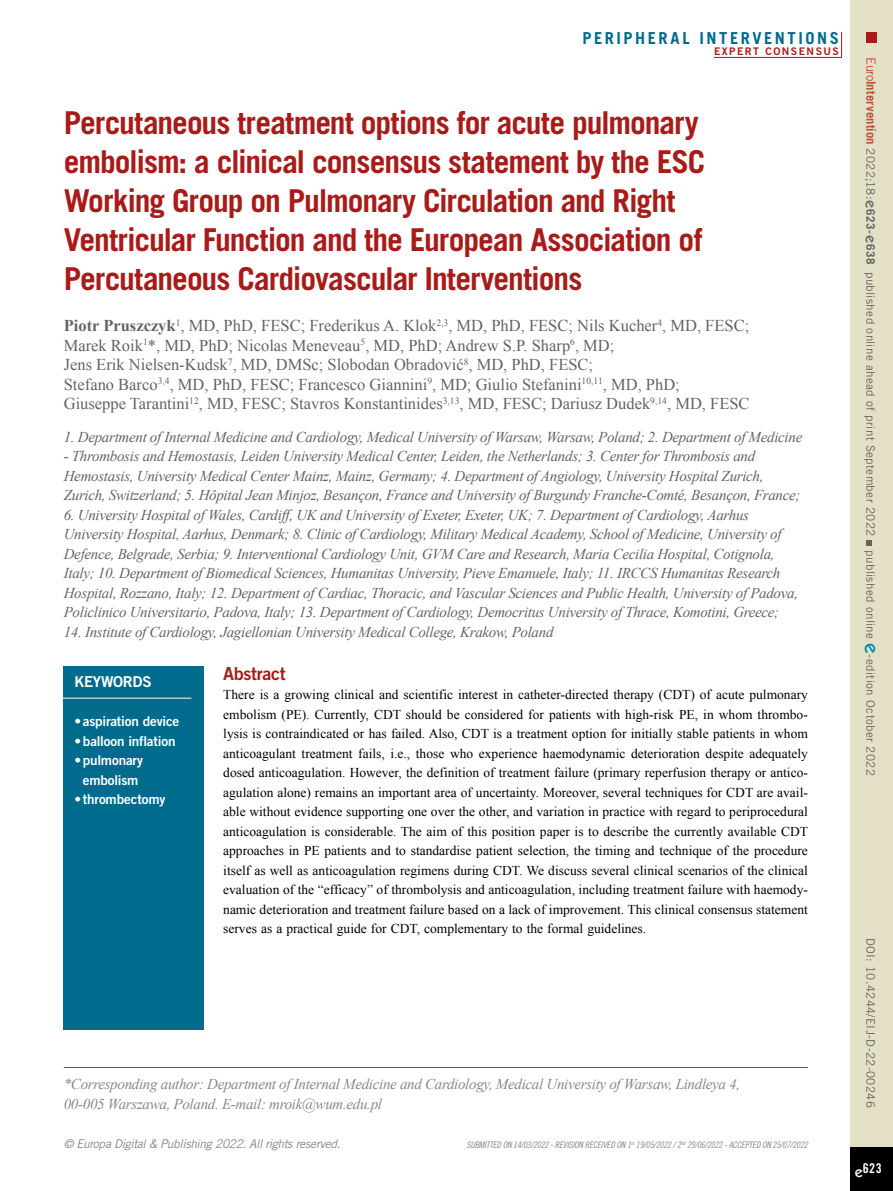
<style>
.page{position:relative;width:893px;height:1191px;background:#fff}
.page>*{position:absolute;margin:0;border:0;box-sizing:border-box;transform-origin:0 0}
.t1{font:700 31.5px/39px "Trade Gothic LT Std";letter-spacing:-.035em;color:#a91b18}
.t2{font:18px "Trade Gothic LT Std Bd 2";letter-spacing:-.02em;color:#a91b18}
.t3{font:16.5px/19.5px "Times New Roman";color:#646363}
.t4{font:700 16.5px "Trade Gothic LT Std";letter-spacing:.15em;color:#006b8d}
.t5{font:italic 15px/19.5px "Times New Roman";letter-spacing:-.02em;color:#646363}
.t6{font:italic 15px/19.5px "Times New Roman";letter-spacing:-.02em;color:#878787}
.t7{font:15px "Trade Gothic LT Std Bd 2";letter-spacing:-.02em;color:#fff}
.t8{font:13.5px/19.5px "Times New Roman";color:#000;text-align:justify}
.t9{font:13.5px/19.5px "Trade Gothic LT Std Bd 2";letter-spacing:-.015em;color:#fff;text-align:center}
.t10{font:13.5px "Trade Gothic LT Std Bd Cn 20";color:#fff}
.t11{font:italic 12px "Trade Gothic LT Std";letter-spacing:-.03em;color:#878787}
.t12{font:11.7px "Trade Gothic LT Std";letter-spacing:.03em;color:#646363}
.t13{font:10.5px "Trade Gothic LT Std Bd 2";letter-spacing:.14em;color:#a91b18}
.t14{font:9px "Trade Gothic LT Std Cn 18 Obl";letter-spacing:-.02em;color:#878787}
.s1{font-weight:700}
.s2{font-size:12.75px;color:#bc533d}
.s3{font-weight:700;font-size:12.75px;color:#bc533d}
.s4{font-family:"ITC Kabel Std";font-weight:500;font-size:15px}
.s5{font-family:"ITC Kabel Std";font-weight:500;font-size:19.5px;color:#008aa8}
</style>
<div class="page">
<div style="left:850px;top:0;width:43px;height:1191px;background:#e4e0c5"></div>
<div style="left:850px;top:1147px;width:43px;height:44px;background:#000"></div>
<div style="left:866px;top:32px;width:11px;height:10px;background:#a91b18"></div>
<svg style="left:867px;top:540px;width:5px;height:6px"></svg>
<hr style="left:714px;top:57px;width:128px;height:1px;background:#a91b18">
<svg style="left:841px;top:32px;width:1px;height:25px"></svg>
<hr style="left:64px;top:1067px;width:744px;height:1px;background:#575756">
<div style="left:64px;top:665px;width:140px;height:364px;background:#006b8d"></div>
<hr style="left:62px;top:698px;width:129px;height:1px;background:#fff">
<p class="t4" style="left:582px;top:28px;width:258px">PERIPHERAL INTERVENTIONS</p>
<p class="t13" style="left:714px;top:45px;width:127px">EXPERT CONSENSUS</p>
<p class="t1" style="left:64px;top:103px;width:643px">Percutaneous treatment options for acute pulmonary embolism: a clinical consensus statement by the ESC Working Group on Pulmonary Circulation and Right Ventricular Function and the European Association of Percutaneous Cardiovascular Interventions</p>
<p class="t3" style="left:64px;top:316px;width:687px"><span class="s1">Piotr Pruszczyk</span><sup>1</sup>, MD, PhD, FESC; Frederikus A. Klok<sup>2,3</sup>, MD, PhD, FESC; Nils Kucher<sup>4</sup>, MD, FESC; Marek Roik<sup>1</sup>*, MD, PhD; Nicolas Meneveau<sup>5</sup>, MD, PhD; Andrew S.P. Sharp<sup>6</sup>, MD;<br>Jens Erik Nielsen-Kudsk<sup>7</sup>, MD, DMSc; Slobodan Obradović<sup>8</sup>, MD, PhD, FESC;<br>Stefano Barco<sup>3,4</sup>, MD, PhD, FESC; Francesco Giannini<sup>9</sup>, MD; Giulio Stefanini<sup>10,11</sup>, MD, PhD;<br>Giuseppe Tarantini<sup>12</sup>, MD, FESC; Stavros Konstantinides<sup>3,13</sup>, MD, FESC; Dariusz Dudek<sup>9,14</sup>, MD, FESC</p>
<p class="t5" style="left:64px;top:426px;width:740px">1. Department of Internal Medicine and Cardiology, Medical University of Warsaw, Warsaw, Poland; 2. Department of Medicine</p>
<p class="t5" style="left:64px;top:446px;width:738px">- Thrombosis and Hemostasis, Leiden University Medical Center, Leiden, the Netherlands; 3. Center for Thrombosis and<br>Hemostasis, University Medical Center Mainz, Mainz, Germany; 4. Department of Angiology, University Hospital Zurich,<br>Zurich, Switzerland; 5. Hôpital Jean Minjoz, Besançon, France and University of Burgundy Franche-Comté, Besançon, France;</p>
<p class="t5" style="left:64px;top:504px;width:736px">6. University Hospital of Wales, Cardiff, UK and University of Exeter, Exeter, UK; 7. Department of Cardiology, Aarhus University Hospital, Aarhus, Denmark; 8. Clinic of Cardiology, Military Medical Academy, School of Medicine, University of Defence, Belgrade, Serbia; 9. Interventional Cardiology Unit, GVM Care and Research, Maria Cecilia Hospital, Cotignola, Italy; 10. Department of Biomedical Sciences, Humanitas University, Pieve Emanuele, Italy; 11. IRCCS Humanitas Research Hospital, Rozzano, Italy; 12. Department of Cardiac, Thoracic, and Vascular Sciences and Public Health, University of Padova, Policlinico Universitario, Padova, Italy; 13. Department of Cardiology, Democritus University of Thrace, Komotini, Greece;</p>
<p class="t5" style="left:64px;top:621px;width:491px">14. Institute of Cardiology, Jagiellonian University Medical College, Krakow, Poland</p>
<h2 class="t2" style="left:223px;top:662px;width:64px">Abstract</h2>
<p class="t8" style="left:223px;top:684px;width:586px">There is a growing clinical and scientific interest in catheter-directed therapy (CDT) of acute pulmonary embolism (PE). Currently, CDT should be considered for patients with high-risk PE, in whom thrombo&shy;lysis is contraindicated or has failed. Also, CDT is a treatment option for initially stable patients in whom anticoagulant treatment fails, i.e., those who experience haemodynamic deterioration despite adequately dosed anticoagulation. However, the definition of treatment failure (primary reperfusion therapy or antico&shy;agulation alone) remains an important area of uncertainty. Moreover, several techniques for CDT are avail&shy;able without evidence supporting one over the other, and variation in practice with regard to periprocedural anticoagulation is considerable. The aim of this position paper is to describe the currently available CDT approaches in PE patients and to standardise patient selection, the timing and technique of the procedure itself as well as anticoagulation regimens during CDT. We discuss several clinical scenarios of the clinical evaluation of the “efficacy” of thrombolysis and anticoagulation, including treatment failure with haemody&shy;namic deterioration and treatment failure based on a lack of improvement. This clinical consensus statement serves as a practical guide for CDT, complementary to the formal guidelines.</p>
<p class="t7" style="left:74px;top:672px;width:79px">KEYWORDS</p>
<p class="t9" style="left:74px;top:711px;width:106px">• aspiration device</p>
<p class="t9" style="left:74px;top:731px;width:103px">•balloon inflation</p>
<p class="t9" style="left:74px;top:750px;width:70px">•pulmonary embolism</p>
<p class="t9" style="left:74px;top:789px;width:92px">• thrombectomy</p>
<p class="t6" style="left:64px;top:1074px;width:678px">*Corresponding author: Department of Internal Medicine and Cardiology, Medical University of Warsaw, Lindleya 4,<br>00-005 Warszawa, Poland. E-mail: mroik@wum.edu.pl</p>
<p class="t11" style="left:64px;top:1137px;width:278px">© Europa Digital &amp; Publishing 2022. All rights reserved.</p>
<p class="t14" style="left:466px;top:1139px;width:343px">SUBMITTED ON 14/03/2022 - REVISION RECEIVED ON 1<sup>st</sup> 19/05/2022 / 2<sup>nd</sup> 29/06/2022 - ACCEPTED ON 25/07/2022</p>
<p class="t12" style="left:878px;top:57px;width:720px;rotate:90deg"><span class="s2">Euro</span><span class="s3">Intervention</span> 2022;18:<span class="s4">e</span><span class="s1">623-</span><span class="s4">e</span><span class="s1">638</span> published online ahead of print September 2022 published online <span class="s5">e</span>-edition October 2022</p>
<p class="t12" style="left:878px;top:937px;width:172px;rotate:90deg">DOI: 10.4244/EIJ-D-22-00246</p>
<p class="t10" style="left:855px;top:1160px;width:28px"><span class="s4">e</span>623</p>
</div>
